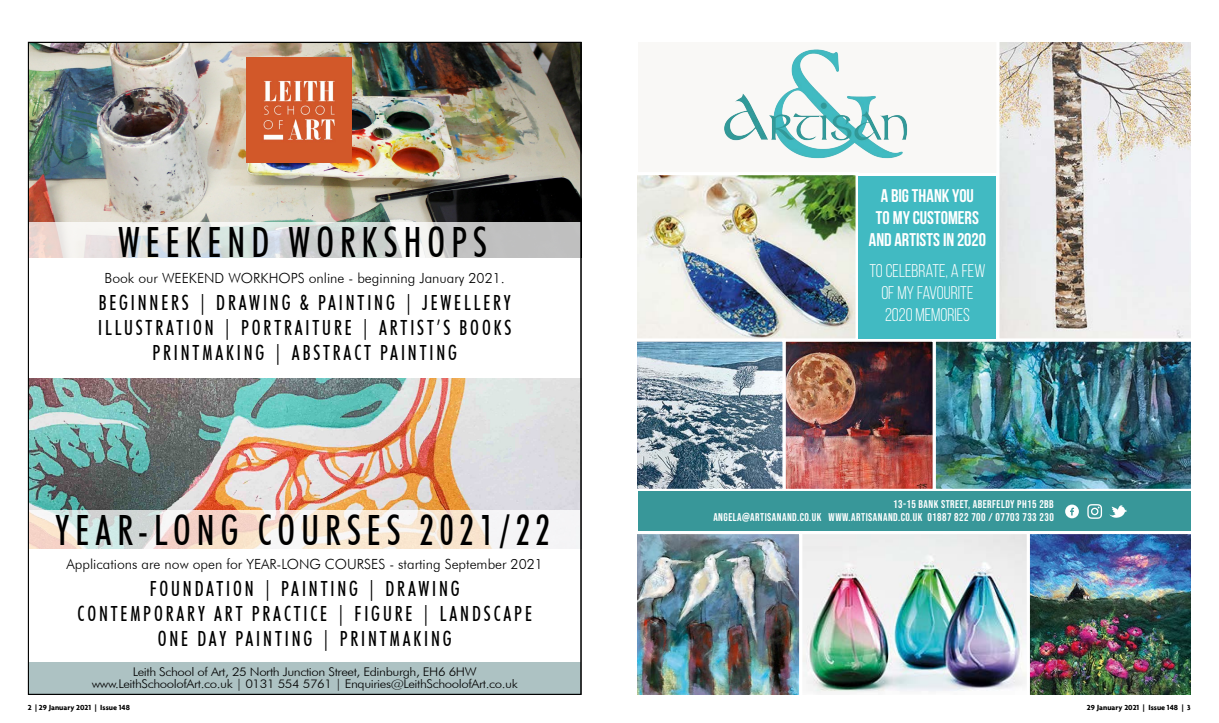
<style>
.page{position:relative;width:1219px;height:723px;background:#fff}
.page>*{position:absolute;margin:0;border:0;box-sizing:border-box;transform-origin:0 0}
.t1{font:500 condensed 41.8px "Futura BT";letter-spacing:.17em;color:#000;scale:.86 1}
.t2{font:500 condensed 20.9px/25px "Futura BT";letter-spacing:.16em;color:#000;text-align:center;scale:.86 1}
.t3{font:700 18.4px/22px "Bebas Neue";color:#fff;text-align:center}
.t4{font:18.4px/22px "Bebas Neue";color:#fff;text-align:center}
.t5{font:300 14px "Futura BT";color:#000}
.t6{font:300 12px/12px "Futura BT";letter-spacing:-.03em;color:#000;text-align:center;scale:1.1 1}
.t7{font:11.2px/13.5px "Bebas Neue";letter-spacing:.04em;color:#fff;text-align:right}
.t8{font:700 8px "Agenda";color:#000}
</style>
<div class="page">
<div style="left:28px;top:662px;width:553px;height:32px;background:#adc2c3"></div>
<img style="left:30px;top:44px;width:549px;height:178px">
<img style="left:247px;top:58px;width:104px;height:105px">
<svg style="left:30px;top:222px;width:549px;height:36px"></svg>
<img style="left:30px;top:378px;width:549px;height:132px">
<svg style="left:30px;top:510px;width:549px;height:39px"></svg>
<div style="left:638px;top:42px;width:358px;height:130px;background:#f9f8f6"></div>
<img style="left:724px;top:49px;width:184px;height:110px">
<img style="left:638px;top:175px;width:221px;height:164px">
<svg style="left:999px;top:42px;width:192px;height:297px;background:#dcd8d4"></svg>
<img style="left:1030px;top:534px;width:161px;height:160px">
<img style="left:802px;top:534px;width:228px;height:160px">
<img style="left:638px;top:534px;width:162px;height:160px">
<img style="left:786px;top:343px;width:146px;height:145px">
<img style="left:936px;top:341px;width:255px;height:151px">
<div style="left:782px;top:339px;width:154px;height:153px;border:3px solid #fff"></div>
<svg style="left:638px;top:339px;width:148px;height:153px;background:#89a0ae"></svg>
<div style="left:638px;top:492px;width:553px;height:39px;background:#389799"></div>
<div style="left:859px;top:176px;width:137px;height:163px;background:#41bac2"></div>
<svg style="left:1109px;top:505px;width:18px;height:13px"></svg>
<svg style="left:1065px;top:504px;width:14px;height:14px"></svg>
<svg style="left:1087px;top:504px;width:15px;height:15px"></svg>
<h1 class="t1" style="left:118px;top:216px;width:430px">WEEKEND WORKSHOPS</h1>
<p class="t5" style="left:105px;top:269px;width:402px">Book our WEEKEND WORKHOPS online - beginning January 2021.</p>
<p class="t2" style="left:98px;top:290px;width:482px">BEGINNERS | DRAWING &amp; PAINTING | JEWELLERY<br>ILLUSTRATION | PORTRAITURE | ARTIST’S BOOKS<br>PRINTMAKING | ABSTRACT PAINTING</p>
<h1 class="t1" style="left:55px;top:504px;width:576px">YEAR-LONG COURSES 2021/22</h1>
<p class="t5" style="left:67px;top:555px;width:478px">Applications are now open for YEAR-LONG COURSES - starting September 2021</p>
<p class="t2" style="left:78px;top:576px;width:530px">FOUNDATION | PAINTING | DRAWING<br>CONTEMPORARY ART PRACTICE | FIGURE | LANDSCAPE<br>ONE DAY PAINTING | PRINTMAKING</p>
<p class="t6" style="left:92px;top:665px;width:389px">Leith School of Art, 25 North Junction Street, Edinburgh, EH6 6HW www.LeithSchoolofArt.co.uk | 0131 554 5761 | Enquiries@LeithSchoolofArt.co.uk</p>
<p class="t3" style="left:869px;top:185px;width:119px">A BIG THANK YOU<br>TO MY CUSTOMERS<br>AND ARTISTS IN 2020</p>
<p class="t4" style="left:869px;top:260px;width:118px">TO CELEBRATE, A FEW<br>OF MY FAVOURITE<br>2020 MEMORIES</p>
<p class="t7" style="left:713px;top:497px;width:342px">13-15 BANK STREET, ABERFELDY PH15 2BB<br>ANGELA@ARTISANAND.CO.UK WWW.ARTISANAND.CO.UK 01887 822 700 / 07703 733 230</p>
<p class="t8" style="left:28px;top:703px;width:104px">2 | 29 January 2021 | Issue 148</p>
<p class="t8" style="left:1087px;top:702px;width:105px">29 January 2021 | Issue 148 | 3</p>
</div>
